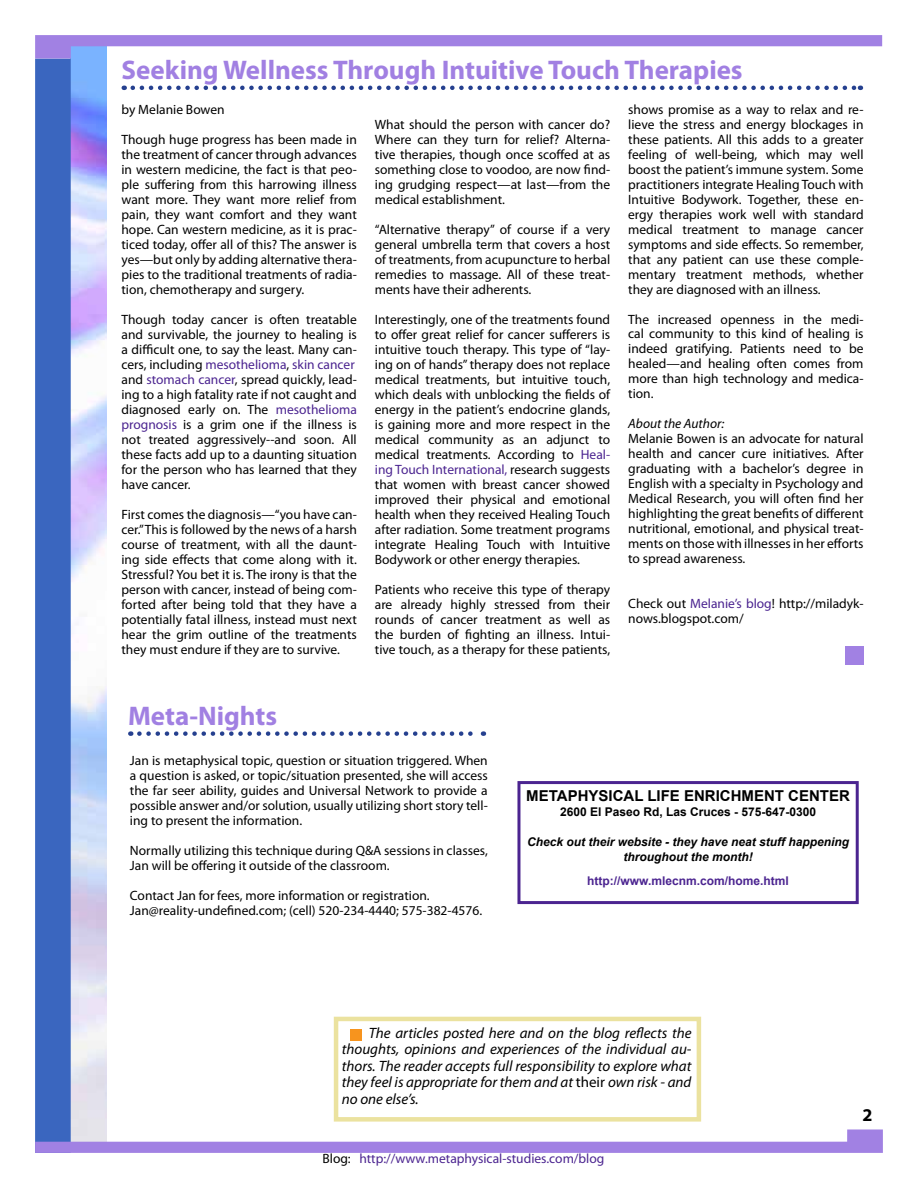
<style>
.page{position:relative;width:918px;height:1188px;background:#fff}
.page>*{position:absolute;margin:0;border:0;box-sizing:border-box;transform-origin:0 0}
.t1{font:700 27px "Myriad Pro";color:#a180e2}
.t2{font:700 18px "Myriad Pro";color:#000}
.t3{font:italic 15px/16.5px "Myriad Pro";color:#000;text-align:justify}
.t4{font:700 15px "Arial";color:#000}
.t5{font:13.5px/15px "Myriad Pro";color:#000;text-align:justify}
.t6{font:13.5px "Myriad Pro";color:#4b2490}
.t7{font:italic 13.5px "Myriad Pro";color:#000}
.t8{font:italic 700 12px/15px "Arial";color:#000;text-align:center}
.t9{font:700 12px "Arial";color:#000}
.t10{font:700 12px "Arial";color:#4b2490}
.s1{color:#4b2490}
.s2{font-style:normal}
.s3{color:#000}
</style>
<div class="page">
<img style="left:71px;top:59px;width:35px;height:1070px">
<div style="left:35px;top:59px;width:36px;height:1094px;background:#3a66bf"></div>
<svg style="left:35px;top:35px;width:847px;height:24px"></svg>
<svg style="left:35px;top:1129px;width:848px;height:24px"></svg>
<div style="left:845px;top:647px;width:19px;height:18px;background:#a181e3"></div>
<svg style="left:133px;top:86px;width:728px;height:4px"></svg>
<div style="left:517px;top:781px;width:342px;height:123px;border:3px solid #4b2490"></div>
<div style="left:350px;top:1029px;width:12px;height:12px;background:#f7941e"></div>
<div style="left:334px;top:1017px;width:367px;height:105px;border:4px solid #ebe29f"></div>
<svg style="left:139px;top:731px;width:345px;height:5px"></svg>
<h1 class="t1" style="left:122px;top:52px;width:623px">Seeking Wellness Through Intuitive Touch Therapies</h1>
<p class="t5" style="left:121px;top:101px;width:105px">by Melanie Bowen</p>
<p class="t5" style="left:121px;top:131px;width:237px">Though huge progress has been made in the treatment of cancer through advances in western medicine, the fact is that peo&shy;ple suffering from this harrowing illness want more. They want more relief from pain, they want comfort and they want hope. Can western medicine, as it is prac&shy;ticed today, offer all of this? The answer is yes—but only by adding alternative thera&shy;pies to the traditional treatments of radia&shy;tion, chemotherapy and surgery.</p>
<p class="t5" style="left:121px;top:311px;width:237px;text-align:left">Though today cancer is often treatable and survivable, the journey to healing is a difficult one, to say the least. Many can&shy;cers, including <span class="s1">mesothelioma</span>, <span class="s1">skin cancer </span>and <span class="s1">stomach cancer</span>, spread quickly, lead&shy;ing to a high fatality rate if not caught and diagnosed early on. The <span class="s1">mesothelioma prognosis</span> is a grim one if the illness is not treated aggressively--and soon. All these facts add up to a daunting situation for the person who has learned that they have cancer.</p>
<p class="t5" style="left:121px;top:506px;width:237px">First comes the diagnosis—“you have can&shy;cer.” This is followed by the news of a harsh course of treatment, with all the daunt&shy;ing side effects that come along with it.<br>Stressful? You bet it is. The irony is that the person with cancer, instead of being com&shy;forted after being told that they have a potentially fatal illness, instead must next hear the grim outline of the treatments they must endure if they are to survive.</p>
<p class="t5" style="left:375px;top:116px;width:237px">What should the person with cancer do?<br>Where can they turn for relief? Alterna&shy;tive therapies, though once scoffed at as something close to voodoo, are now find&shy;ing grudging respect—at last—from the medical establishment.</p>
<p class="t5" style="left:375px;top:221px;width:237px">“Alternative therapy” of course if a very general umbrella term that covers a host of treatments, from acupuncture to herbal remedies to massage. All of these treat&shy;ments have their adherents.</p>
<p class="t5" style="left:375px;top:311px;width:237px">Interestingly, one of the treatments found to offer great relief for cancer sufferers is intuitive touch therapy. This type of “lay&shy;ing on of hands” therapy does not replace medical treatments, but intuitive touch, which deals with unblocking the fields of energy in the patient’s endocrine glands, is gaining more and more respect in the medical community as an adjunct to medical treatments. According to <span class="s1">Heal&shy;ing Touch International,</span> research suggests that women with breast cancer showed improved their physical and emotional health when they received Healing Touch after radiation. Some treatment programs integrate Healing Touch with Intuitive Bodywork or other energy therapies.</p>
<p class="t5" style="left:375px;top:581px;width:237px">Patients who receive this type of therapy are already highly stressed from their rounds of cancer treatment as well as the burden of fighting an illness. Intui&shy;tive touch, as a therapy for these patients,</p>
<p class="t5" style="left:628px;top:101px;width:237px">shows promise as a way to relax and re&shy;lieve the stress and energy blockages in these patients. All this adds to a greater feeling of well-being, which may well boost the patient’s immune system. Some practitioners integrate Healing Touch with Intuitive Bodywork. Together, these en&shy;ergy therapies work well with standard medical treatment to manage cancer symptoms and side effects. So remember, that any patient can use these comple&shy;mentary treatment methods, whether they are diagnosed with an illness.</p>
<p class="t5" style="left:628px;top:311px;width:237px">The increased openness in the medi&shy;cal community to this kind of healing is indeed gratifying. Patients need to be healed—and healing often comes from more than high technology and medica&shy;tion.</p>
<p class="t7" style="left:628px;top:416px;width:98px">About the Author:</p>
<p class="t5" style="left:628px;top:431px;width:237px">Melanie Bowen is an advocate for natural health and cancer cure initiatives. After graduating with a bachelor’s degree in English with a specialty in Psychology and Medical Research, you will often find her highlighting the great benefits of different nutritional, emotional, and physical treat&shy;ments on those with illnesses in her efforts to spread awareness.</p>
<p class="t5" style="left:628px;top:596px;width:237px">Check out <span class="s1">Melanie’s blog</span>! http://miladyk&shy;nows.blogspot.com/</p>
<h1 class="t1" style="left:128px;top:698px;width:151px">Meta-Nights</h1>
<p class="t5" style="left:130px;top:753px;width:359px">Jan is metaphysical topic, question or situation triggered. When a question is asked, or topic/situation presented, she will access the far seer ability, guides and Universal Network to provide a possible answer and/or solution, usually utilizing short story tell&shy;ing to present the information.</p>
<p class="t5" style="left:130px;top:843px;width:359px">Normally utilizing this technique during Q&amp;A sessions in classes,<br>Jan will be offering it outside of the classroom.</p>
<p class="t5" style="left:130px;top:888px;width:354px">Contact Jan for fees, more information or registration.<br>Jan@reality-undefined.com; (cell) 520-234-4440; 575-382-4576.</p>
<p class="t4" style="left:526px;top:786px;width:325px">METAPHYSICAL LIFE ENRICHMENT CENTER</p>
<p class="t9" style="left:560px;top:804px;width:258px">2600 El Paseo Rd, Las Cruces - 575-647-0300</p>
<p class="t8" style="left:527px;top:835px;width:323px">Check out their website - they have neat stuff happening throughout the month!</p>
<p class="t10" style="left:587px;top:873px;width:203px">http://www.mlecnm.com/home.html</p>
<p class="t3" style="left:342px;top:1024px;width:351px;text-indent:27px">The articles posted here and on the blog reflects the thoughts, opinions and experiences of the individual au&shy;thors. The reader accepts full responsibility to explore what they feel is appropriate for them and at <span class="s2">their</span> own risk - and no one else’s.</p>
<p class="t6" style="left:322px;top:1150px;width:283px"><span class="s3">Blog:</span> http://www.metaphysical-studies.com/blog</p>
<h2 class="t2" style="left:862px;top:1103px;width:11px">2</h2>
</div>
